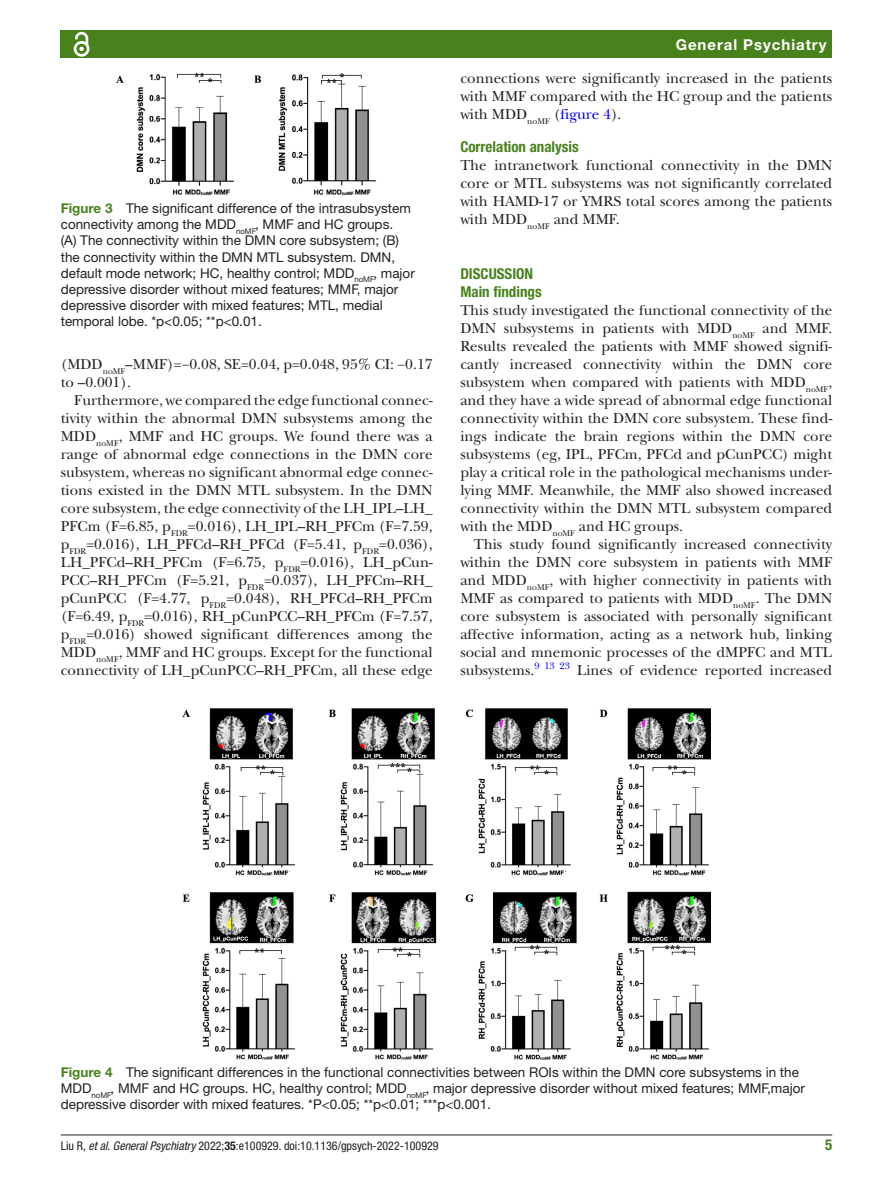
<style>
.page{position:relative;width:893px;height:1191px;background:#fff}
.page>*{position:absolute;margin:0;border:0;box-sizing:border-box;transform-origin:0 0}
.t1{font:15px/18px "New Baskerville";color:#231f20;text-align:justify}
.t2{font:700 condensed 15px/18px "Helvetica Neue LT Std";color:#48821c}
.t3{font:700 15px "Helvetica Neue LT Std";letter-spacing:.065em;color:#fff}
.t4{font:13.5px/16.2px "Helvetica Neue LT Std";color:#231f20}
.t5{font:condensed 12px "Helvetica Neue LT Std";color:#231f20}
.t6{font:9.9px "New Baskerville";color:#00f}
.s1{font-weight:700;color:#48821c}
.s2{color:#00f}
.s3{font-style:italic}
.s4{font-weight:700}
</style>
<div class="page">
<hr style="left:61px;top:1134px;width:771px;height:1px;background:#231f20">
<div style="left:61px;top:31px;width:771px;height:27px;background:#48821c"></div>
<svg style="left:73px;top:31px;width:17px;height:26px"></svg>
<img style="left:117px;top:73px;width:259px;height:122px">
<img style="left:182px;top:708px;width:529px;height:351px">
<p class="t4" style="left:61px;top:200px;width:356px"><span class="s1">Figure 3</span> The significant difference of the intrasubsystem connectivity among the MDD<sub>noMF</sub>, MMF and HC groups.<br>(A) The connectivity within the DMN core subsystem; (B) the connectivity within the DMN MTL subsystem. DMN, default mode network; HC, healthy control; MDD<sub>noMF</sub>, major depressive disorder without mixed features; MMF, major depressive disorder with mixed features; MTL, medial temporal lobe. *p&lt;0.05; **p&lt;0.01.</p>
<p class="t1" style="left:61px;top:355px;width:373px">(MDD<sub>noMF</sub>–MMF)=−0.08, SE=0.04, p=0.048, 95% CI: −0.17 to –0.001).</p>
<p class="t1" style="left:61px;top:391px;width:373px;text-indent:14px">Furthermore, we compared the edge functional connec&shy;tivity within the abnormal DMN subsystems among the MDD<sub>noMF</sub>, MMF and HC groups. We found there was a range of abnormal edge connections in the DMN core subsystem, whereas no significant abnormal edge connec&shy;tions existed in the DMN MTL subsystem. In the DMN core subsystem, the edge connectivity of the LH_IPL–LH_ PFCm (F=6.85, p<sub>FDR</sub>=0.016), LH_IPL–RH_PFCm (F=7.59, p<sub>FDR</sub>=0.016), LH_PFCd–RH_PFCd (F=5.41, p<sub>FDR</sub>=0.036), LH_PFCd–RH_PFCm (F=6.75, p<sub>FDR</sub>=0.016), LH_pCun-PCC–RH_PFCm (F=5.21, p<sub>FDR</sub>=0.037), LH_PFCm–RH_ pCunPCC (F=4.77, p<sub>FDR</sub>=0.048), RH_PFCd–RH_PFCm (F=6.49, p<sub>FDR</sub>=0.016), RH_pCunPCC–RH_PFCm (F=7.57, p<sub>FDR</sub>=0.016) showed significant differences among the MDD<sub>noMF</sub>, MMF and HC groups. Except for the functional connectivity of LH_pCunPCC–RH_PFCm, all these edge</p>
<p class="t3" style="left:676px;top:35px;width:152px">General Psychiatry</p>
<p class="t1" style="left:460px;top:69px;width:373px">connections were significantly increased in the patients with MMF compared with the HC group and the patients with MDD<sub>noMF</sub> (<span class="s2">figure 4</span>).</p>
<p class="t2" style="left:460px;top:138px;width:120px">Correlation analysis</p>
<p class="t1" style="left:460px;top:156px;width:373px">The intranetwork functional connectivity in the DMN core or MTL subsystems was not significantly correlated with HAMD-17 or YMRS total scores among the patients with MDD<sub>noMF</sub> and MMF.</p>
<p class="t2" style="left:460px;top:265px;width:83px">DISCUSSION<br>Main findings</p>
<p class="t1" style="left:460px;top:301px;width:373px">This study investigated the functional connectivity of the DMN subsystems in patients with MDD<sub>noMF</sub> and MMF.<br>Results revealed the patients with MMF showed signifi&shy;cantly increased connectivity within the DMN core subsystem when compared with patients with MDD<sub>noMF</sub>, and they have a wide spread of abnormal edge functional connectivity within the DMN core subsystem. These find&shy;ings indicate the brain regions within the DMN core subsystems (eg, IPL, PFCm, PFCd and pCunPCC) might play a critical role in the pathological mechanisms under&shy;lying MMF. Meanwhile, the MMF also showed increased connectivity within the DMN MTL subsystem compared with the MDD<sub>noMF</sub> and HC groups.</p>
<p class="t1" style="left:460px;top:535px;width:373px;text-indent:14px">This study found significantly increased connectivity within the DMN core subsystem in patients with MMF and MDD<sub>noMF</sub>, with higher connectivity in patients with MMF as compared to patients with MDD<sub>noMF</sub>. The DMN core subsystem is associated with personally significant affective information, acting as a network hub, linking social and mnemonic processes of the dMPFC and MTL subsystems.</p>
<p class="t6" style="left:534px;top:659px;width:37px">9 13 23</p>
<p class="t1" style="left:577px;top:661px;width:257px">Lines of evidence reported increased</p>
<p class="t4" style="left:61px;top:1063px;width:746px"><span class="s1">Figure 4</span> The significant differences in the functional connectivities between ROIs within the DMN core subsystems in the<br>MDD<sub>noMF</sub>, MMF and HC groups. HC, healthy control; MDD<sub>noMF</sub>, major depressive disorder without mixed features; MMF,major depressive disorder with mixed features. *P&lt;0.05; **p&lt;0.01; ***p&lt;0.001.</p>
<p class="t5" style="left:61px;top:1138px;width:379px">Liu R, <span class="s3">et al</span>. <span class="s3">General Psychiatry</span> 2022;<span class="s4">35</span>:e100929. doi:10.1136/gpsych-2022-100929</p>
<p class="t2" style="left:825px;top:1135px;width:9px">5</p>
</div>
